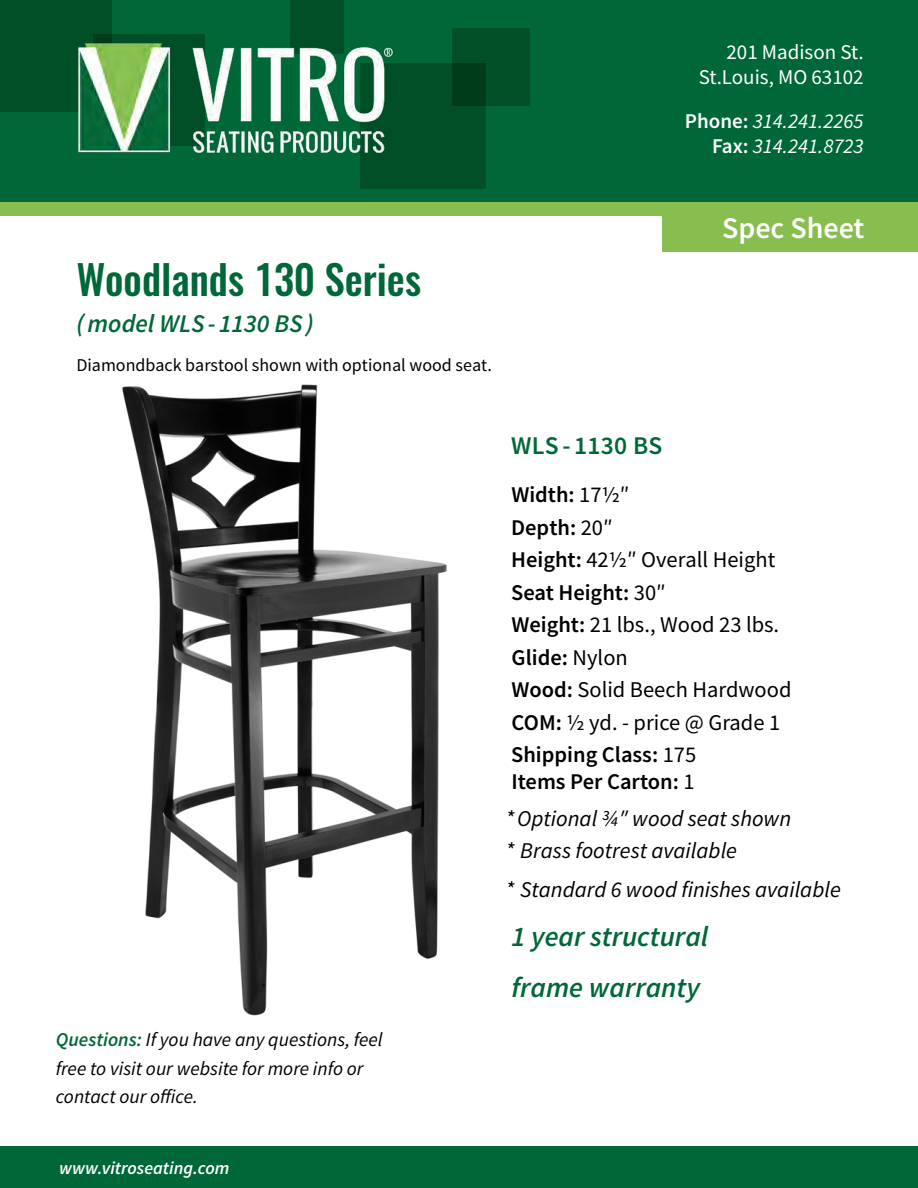
<style>
.page{position:relative;width:918px;height:1188px;background:#fff}
.page>*{position:absolute;margin:0;border:0;box-sizing:border-box;transform-origin:0 0}
.t1{font:500 40.5px "Oswald";color:#006838}
.t2{font:600 30px "Source Sans Pro";color:#fff}
.t3{font:italic 600 28.5px/50.7px "Source Sans Pro";color:#006838}
.t4{font:italic 600 25.5px "Source Sans Pro";color:#006838}
.t5{font:600 25.5px "Source Sans Pro";letter-spacing:.01em;color:#006838}
.t6{font:22.5px/32.5px "Source Sans Pro";color:#000}
.t7{font:italic 22.5px/37px "Source Sans Pro";color:#000}
.t8{font:italic 21px/25.2px "Source Sans Pro";color:#fff;text-align:right}
.t9{font:21px/25.2px "Source Sans Pro";color:#fff;text-align:right}
.t10{font:italic 19.5px/28.5px "Source Sans Pro";color:#000}
.t11{font:18px "Source Sans Pro";color:#000}
.t12{font:italic 600 18px "Source Sans Pro";color:#fff}
.s1{font-weight:600;font-style:normal}
.s2{font-weight:600;color:#006838}
.s3{font-weight:600}
.s4{font-style:normal}
</style>
<div class="page">
<div style="left:0;top:0;width:918px;height:205px;background:#006838"></div>
<div style="left:0;top:0;width:112px;height:112px;background:#004f26"></div>
<div style="left:290px;top:0;width:54px;height:54px;background:#004f26"></div>
<div style="left:360px;top:63px;width:126px;height:126px;background:#004f26"></div>
<div style="left:452px;top:29px;width:77px;height:77px;background:linear-gradient(to right,#00421e,#005228)"></div>
<div style="left:0;top:202px;width:918px;height:14px;background:#88bd50"></div>
<div style="left:0;top:1147px;width:918px;height:41px;background:#006838"></div>
<div style="left:662px;top:204px;width:256px;height:48px;background:#88bd50"></div>
<img style="left:78px;top:35px;width:315px;height:119px">
<img style="left:122px;top:384px;width:325px;height:632px">
<p class="t9" style="left:699px;top:40px;width:166px">201 Madison St.<br>St.Louis, MO 63102</p>
<p class="t8" style="left:685px;top:108px;width:180px"><span class="s1">Phone:</span> 314.241.2265<br><span class="s1">Fax:</span> 314.241.8723</p>
<h1 class="t1" style="left:76px;top:251px;width:346px">Woodlands 130 Series</h1>
<p class="t4" style="left:76px;top:307px;width:239px">( model WLS - 1130 BS )</p>
<p class="t11" style="left:76px;top:353px;width:417px">Diamondback barstool shown with optional wood seat.</p>
<h2 class="t2" style="left:722px;top:208px;width:144px">Spec Sheet</h2>
<p class="t10" style="left:56px;top:1025px;width:328px"><span class="s2">Questions:</span> If you have any questions, feel free to visit our website for more info or contact our office.</p>
<p class="t12" style="left:59px;top:1156px;width:172px">www.vitroseating.com</p>
<p class="t5" style="left:511px;top:429px;width:153px">WLS - 1130 BS</p>
<p class="t6" style="left:511px;top:478px;width:282px"><span class="s3">Width:</span> 17½″<br><span class="s3">Depth:</span> 20″<br><span class="s3">Height:</span> 42½″ Overall Height<br><span class="s3">Seat Height:</span> 30″<br><span class="s3">Weight:</span> 21 lbs., Wood 23 lbs.<br><span class="s3">Glide:</span> Nylon<br><span class="s3">Wood:</span> Solid Beech Hardwood<br><span class="s3">COM:</span> ½ yd. - price @ Grade 1<br><span class="s3">Shipping Class:</span> 175</p>
<p class="t7" style="left:505px;top:763px;width:287px"><span class="s1">Items Per Carton:</span> <span class="s4">1<br></span>* Optional ¾″ wood seat shown</p>
<p class="t7" style="left:505px;top:830px;width:337px;line-height:39.6px">* Brass footrest available<br>* Standard 6 wood finishes available</p>
<p class="t3" style="left:512px;top:911px;width:198px">1 year structural frame warranty</p>
</div>
